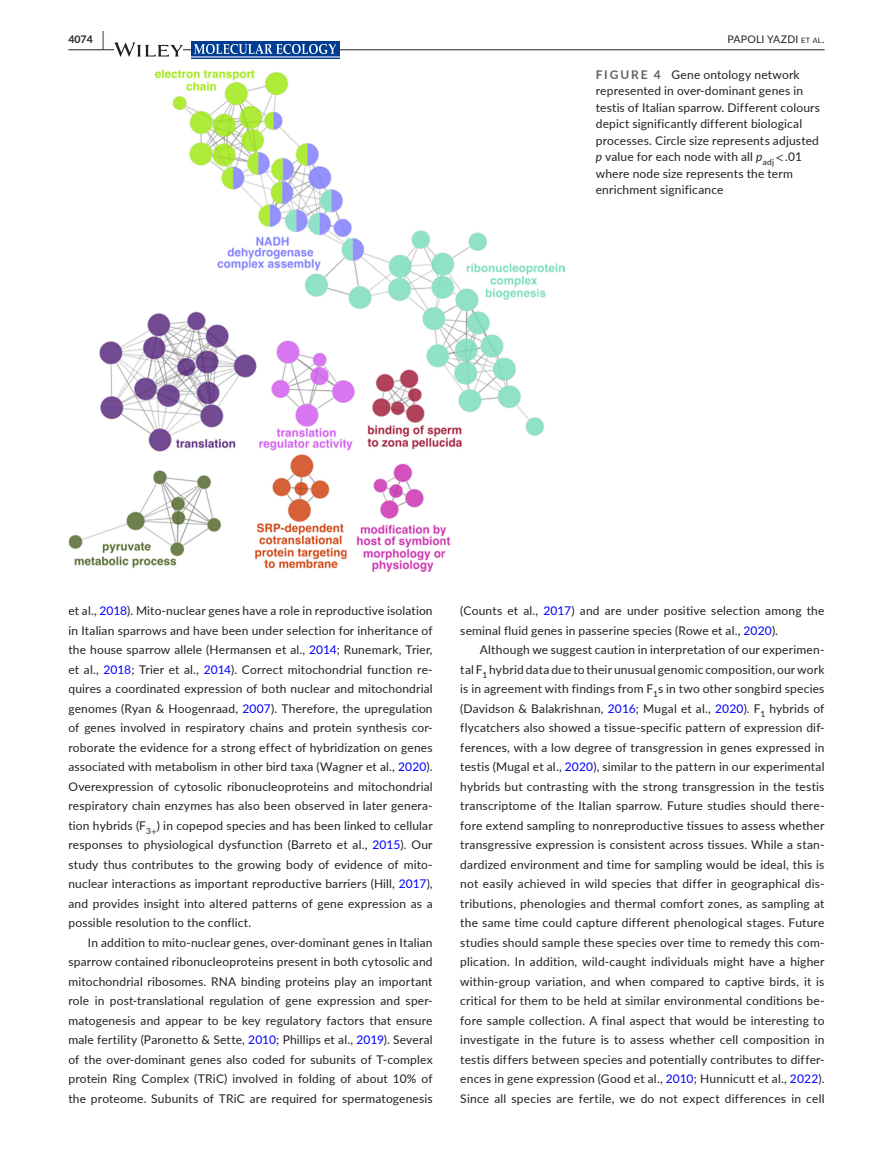
<style>
.page{position:relative;width:893px;height:1174px;background:#fff}
.page>*{position:absolute;margin:0;border:0;box-sizing:border-box;transform-origin:0 0}
.t1{font:12px/19.5px "Lato";letter-spacing:.015em;color:#231f20;text-align:justify}
.t2{font:10.5px "Lato";letter-spacing:.02em;color:#231f20}
.t3{font:700 10.5px "Lato";color:#231f20}
.s1{font-size:19.5px}
.s2{font-size:7.35px}
.s3{font-weight:700;color:#636366}
.s4{font-style:italic}
.s5{font-family:"STIX"}
.s6{color:#00f}
</style>
<div class="page">
<hr style="left:68px;top:49px;width:756px;height:1px;background:#231f20">
<svg style="left:114px;top:42px;width:69px;height:15px"></svg>
<svg style="left:191px;top:41px;width:148px;height:15px"></svg>
<img style="left:194px;top:45px;width:142px;height:8px">
<hr style="left:191px;top:56px;width:148px;height:2px;background:#96a6d0">
<img style="left:68px;top:69px;width:497px;height:503px">
<p class="t3" style="left:68px;top:31px;width:37px">4074 <span class="s1">|</span></p>
<p class="t2" style="left:727px;top:31px;width:99px">PAPOLI YAZDI <span class="s2">et al</span>.</p>
<p class="t1" style="left:596px;top:66px;width:226px;line-height:16.5px;text-align:left"><span class="s3">FIGURE 4</span> Gene ontology network represented in over-dominant genes in testis of Italian sparrow. Different colours depict significantly different biological processes. Circle size represents adjusted <span class="s4">p</span> value for each node with all <span class="s4">p</span><sub>adj</sub> <span class="s5">&lt;</span> .01 where node size represents the term enrichment significance</p>
<p class="t1" style="left:68px;top:600px;width:366px">et al., <span class="s6">2018</span>). Mito-nuclear genes have a role in reproductive isolation in Italian sparrows and have been under selection for inheritance of the house sparrow allele (Hermansen et al., <span class="s6">2014</span>; Runemark, Trier, et al., <span class="s6">2018</span>; Trier et al., <span class="s6">2014</span>). Correct mitochondrial function re&shy;quires a coordinated expression of both nuclear and mitochondrial genomes (Ryan &amp; Hoogenraad, <span class="s6">2007</span>). Therefore, the upregulation of genes involved in respiratory chains and protein synthesis cor&shy;roborate the evidence for a strong effect of hybridization on genes associated with metabolism in other bird taxa (Wagner et al., <span class="s6">2020</span>).<br>Overexpression of cytosolic ribonucleoproteins and mitochondrial respiratory chain enzymes has also been observed in later genera&shy;tion hybrids (F<sub>3</sub><sub>+</sub>) in copepod species and has been linked to cellular responses to physiological dysfunction (Barreto et al., <span class="s6">2015</span>). Our study thus contributes to the growing body of evidence of mito&shy;nuclear interactions as important reproductive barriers (Hill, <span class="s6">2017</span>), and provides insight into altered patterns of gene expression as a possible resolution to the conflict.</p>
<p class="t1" style="left:68px;top:932px;width:366px;text-indent:20px">In addition to mito-nuclear genes, over-dominant genes in Italian sparrow contained ribonucleoproteins present in both cytosolic and mitochondrial ribosomes. RNA binding proteins play an important role in post-translational regulation of gene expression and sper&shy;matogenesis and appear to be key regulatory factors that ensure male fertility (Paronetto &amp; Sette, <span class="s6">2010</span>; Phillips et al., <span class="s6">2019</span>). Several of the over-dominant genes also coded for subunits of T-complex protein Ring Complex (TRiC) involved in folding of about 10% of the proteome. Subunits of TRiC are required for spermatogenesis</p>
<p class="t1" style="left:460px;top:600px;width:366px">(Counts et al., <span class="s6">2017</span>) and are under positive selection among the seminal fluid genes in passerine species (Rowe et al., <span class="s6">2020</span>).</p>
<p class="t1" style="left:460px;top:639px;width:366px;text-indent:20px">Although we suggest caution in interpretation of our experimen&shy;tal F<sub>1</sub> hybrid data due to their unusual genomic composition, our work is in agreement with findings from F<sub>1</sub>s in two other songbird species (Davidson &amp; Balakrishnan, <span class="s6">2016</span>; Mugal et al., <span class="s6">2020</span>). F<sub>1</sub> hybrids of flycatchers also showed a tissue-specific pattern of expression dif&shy;ferences, with a low degree of transgression in genes expressed in testis (Mugal et al., <span class="s6">2020</span>), similar to the pattern in our experimental hybrids but contrasting with the strong transgression in the testis transcriptome of the Italian sparrow. Future studies should there&shy;fore extend sampling to nonreproductive tissues to assess whether transgressive expression is consistent across tissues. While a stan&shy;dardized environment and time for sampling would be ideal, this is not easily achieved in wild species that differ in geographical dis&shy;tributions, phenologies and thermal comfort zones, as sampling at the same time could capture different phenological stages. Future studies should sample these species over time to remedy this com&shy;plication. In addition, wild-caught individuals might have a higher within-group variation, and when compared to captive birds, it is critical for them to be held at similar environmental conditions be&shy;fore sample collection. A final aspect that would be interesting to investigate in the future is to assess whether cell composition in testis differs between species and potentially contributes to differ&shy;ences in gene expression (Good et al., <span class="s6">2010</span>; Hunnicutt et al., <span class="s6">2022</span>).<br>Since all species are fertile, we do not expect differences in cell</p>
</div>
